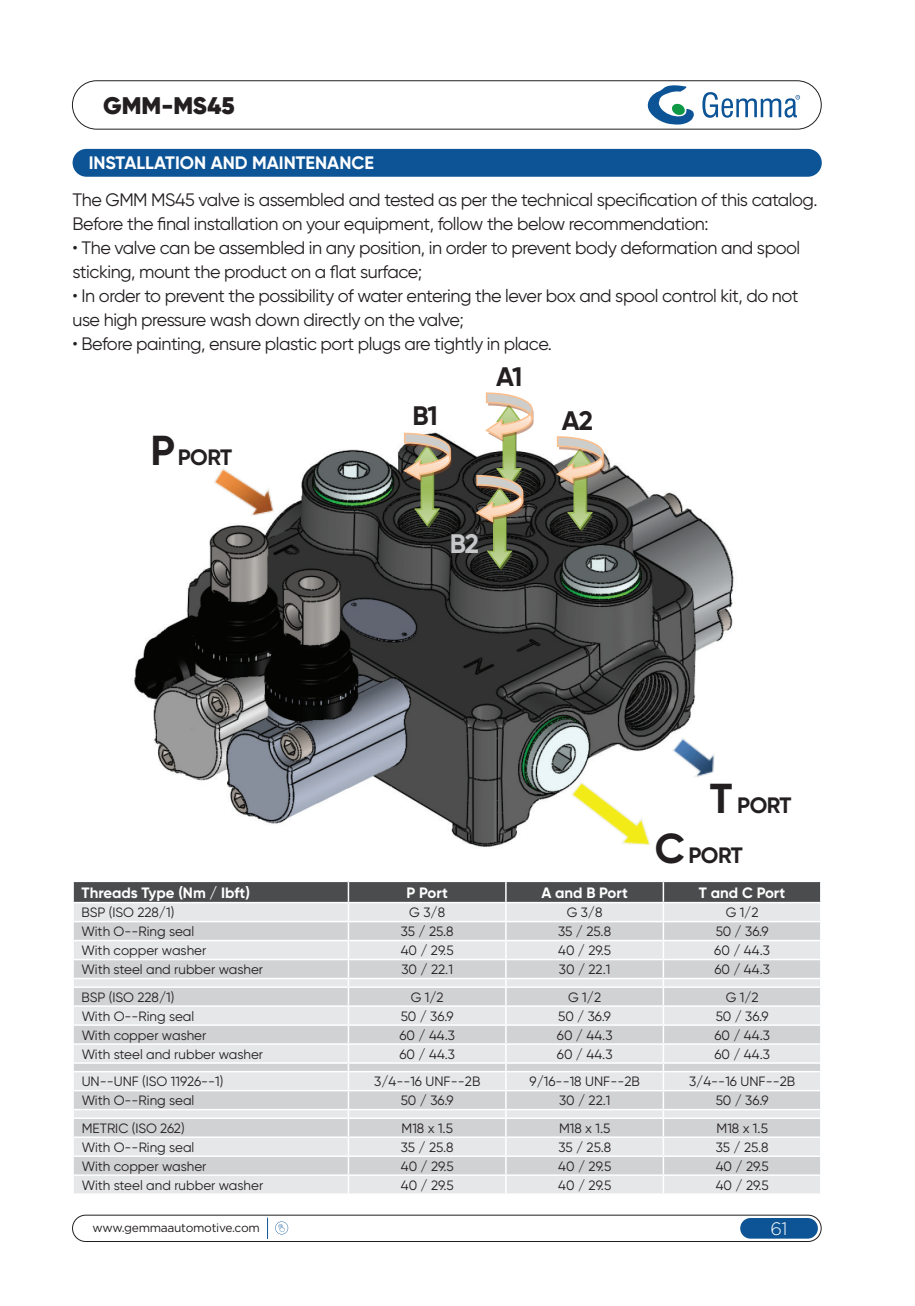
<style>
.page{position:relative;width:915px;height:1306px;background:#fff}
.page>*{position:absolute;margin:0;border:0;box-sizing:border-box;transform-origin:0 0}
.t1{font:700 41.85px "Gilroy";color:#231f20}
.t2{font:700 26.7px "Gilroy";color:#231f20}
.t3{font:700 26.7px "Gilroy";color:#c7c8ca}
.t4{font:900 24px "Gilroy";color:#231f20}
.t5{font:700 22.2px "Gilroy";letter-spacing:-.03em;color:#231f20}
.t6{font:18px/24px "Gilroy";letter-spacing:-.025em;color:#231f20}
.t7{font:700 18px "Gilroy";color:#fff}
.t8{font:300 18px "Gotham";color:#fff}
.t9{font:700 15px "Gilroy";color:#fff}
.t10{font:13.5px "Gilroy";color:#231f20}
.t11{font:12px "Gotham";letter-spacing:-.025em;color:#231f20}
</style>
<div class="page">
<div style="left:740px;top:1217px;width:77px;height:21px;background:#0d5496;border-radius:10px"></div>
<div style="left:72px;top:81px;width:749px;height:48px;border:1px solid #231f20;border-radius:24px"></div>
<div style="left:72px;top:1214px;width:749px;height:27px;border:1px solid #231f20;border-radius:13px"></div>
<svg style="left:275px;top:1221px;width:13px;height:13px"></svg>
<svg style="left:267px;top:1217px;width:1px;height:21px"></svg>
<svg style="left:647px;top:85px;width:47px;height:40px"></svg>
<svg style="left:702px;top:92px;width:97px;height:26px"></svg>
<img style="left:134px;top:419px;width:600px;height:428px">
<div style="left:73px;top:149px;width:748px;height:28px;background:#0d5496;border-radius:14px"></div>
<svg style="left:554px;top:436px;width:50px;height:95px;background:#8b8872"></svg>
<svg style="left:474px;top:392px;width:59px;height:178px"></svg>
<svg style="left:402px;top:432px;width:49px;height:96px;background:#75725b"></svg>
<svg style="left:73px;top:881px;width:748px;height:312px;background:#d5d6d8"></svg>
<img style="left:570px;top:781px;width:80px;height:64px">
<img style="left:671px;top:736px;width:43px;height:42px">
<img style="left:213px;top:468px;width:61px;height:47px">
<h3 class="t4" style="left:103px;top:91px;width:133px">GMM-MS45</h3>
<h3 class="t7" style="left:89px;top:151px;width:286px">INSTALLATION AND MAINTENANCE</h3>
<h3 class="t6" style="left:73px;top:188px;width:746px">The GMM MS45 valve is assembled and tested as per the technical specification of this catalog.<br>Before the final installation on your equipment, follow the below recommendation:</h3>
<h3 class="t6" style="left:73px;top:236px;width:729px">• The valve can be assembled in any position, in order to prevent body deformation and spool sticking, mount the product on a flat surface;</h3>
<h3 class="t6" style="left:73px;top:283px;width:727px">• In order to prevent the possibility of water entering the lever box and spool control kit, do not use high pressure wash down directly on the valve;</h3>
<h3 class="t6" style="left:73px;top:331px;width:480px">• Before painting, ensure plastic port plugs are tightly in place.</h3>
<h2 class="t2" style="left:496px;top:360px;width:28px">A1</h2>
<h1 class="t1" style="left:150px;top:424px;width:26px">P</h1>
<h3 class="t5" style="left:178px;top:443px;width:56px">PORT</h3>
<h2 class="t2" style="left:412px;top:399px;width:27px">B1</h2>
<h2 class="t2" style="left:561px;top:403px;width:33px">A2</h2>
<h2 class="t3" style="left:449px;top:527px;width:31px">B2</h2>
<h1 class="t1" style="left:709px;top:772px;width:24px">T</h1>
<h3 class="t5" style="left:737px;top:791px;width:56px">PORT</h3>
<h3 class="t5" style="left:688px;top:841px;width:56px">PORT</h3>
<h1 class="t1" style="left:654px;top:822px;width:32px">C</h1>
<p class="t9" style="left:82px;top:883px;width:170px">Threads Type (Nm / Ibft)</p>
<p class="t9" style="left:406px;top:883px;width:43px">P Port</p>
<p class="t9" style="left:541px;top:883px;width:88px">A and B Port</p>
<p class="t9" style="left:698px;top:883px;width:88px">T and C Port</p>
<p class="t10" style="left:82px;top:904px;width:94px">BSP (ISO 228/1)</p>
<p class="t10" style="left:409px;top:904px;width:37px">G 3/8</p>
<p class="t10" style="left:566px;top:904px;width:37px">G 3/8</p>
<p class="t10" style="left:725px;top:904px;width:34px">G 1/2</p>
<p class="t10" style="left:82px;top:923px;width:114px">With O--Ring seal</p>
<p class="t10" style="left:400px;top:923px;width:54px">35 / 25.8</p>
<p class="t10" style="left:558px;top:923px;width:54px">35 / 25.8</p>
<p class="t10" style="left:715px;top:923px;width:54px">50 / 36.9</p>
<p class="t10" style="left:82px;top:942px;width:126px">With copper washer</p>
<p class="t10" style="left:400px;top:942px;width:54px">40 / 29.5</p>
<p class="t10" style="left:558px;top:942px;width:54px">40 / 29.5</p>
<p class="t10" style="left:714px;top:942px;width:57px">60 / 44.3</p>
<p class="t10" style="left:82px;top:961px;width:183px">With steel and rubber washer</p>
<p class="t10" style="left:401px;top:961px;width:53px">30 / 22.1</p>
<p class="t10" style="left:558px;top:961px;width:53px">30 / 22.1</p>
<p class="t10" style="left:714px;top:961px;width:57px">60 / 44.3</p>
<p class="t10" style="left:82px;top:988px;width:94px">BSP (ISO 228/1)</p>
<p class="t10" style="left:410px;top:988px;width:34px">G 1/2</p>
<p class="t10" style="left:568px;top:988px;width:34px">G 1/2</p>
<p class="t10" style="left:725px;top:988px;width:34px">G 1/2</p>
<p class="t10" style="left:82px;top:1007px;width:114px">With O--Ring seal</p>
<p class="t10" style="left:400px;top:1007px;width:54px">50 / 36.9</p>
<p class="t10" style="left:558px;top:1007px;width:54px">50 / 36.9</p>
<p class="t10" style="left:715px;top:1007px;width:54px">50 / 36.9</p>
<p class="t10" style="left:82px;top:1026px;width:126px">With copper washer</p>
<p class="t10" style="left:399px;top:1026px;width:57px">60 / 44.3</p>
<p class="t10" style="left:556px;top:1026px;width:57px">60 / 44.3</p>
<p class="t10" style="left:714px;top:1026px;width:57px">60 / 44.3</p>
<p class="t10" style="left:82px;top:1045px;width:183px">With steel and rubber washer</p>
<p class="t10" style="left:399px;top:1045px;width:57px">60 / 44.3</p>
<p class="t10" style="left:556px;top:1045px;width:57px">60 / 44.3</p>
<p class="t10" style="left:714px;top:1045px;width:57px">60 / 44.3</p>
<p class="t10" style="left:82px;top:1073px;width:143px">UN--UNF (ISO 11926--1)</p>
<p class="t10" style="left:374px;top:1073px;width:108px">3/4--16 UNF--2B</p>
<p class="t10" style="left:529px;top:1073px;width:112px">9/16--18 UNF--2B</p>
<p class="t10" style="left:689px;top:1073px;width:108px">3/4--16 UNF--2B</p>
<p class="t10" style="left:82px;top:1092px;width:114px">With O--Ring seal</p>
<p class="t10" style="left:401px;top:1092px;width:54px">50 / 36.9</p>
<p class="t10" style="left:559px;top:1092px;width:53px">30 / 22.1</p>
<p class="t10" style="left:715px;top:1092px;width:54px">50 / 36.9</p>
<p class="t10" style="left:82px;top:1119px;width:104px">METRIC (ISO 262)</p>
<p class="t10" style="left:401px;top:1119px;width:53px">M18 x 1.5</p>
<p class="t10" style="left:559px;top:1119px;width:53px">M18 x 1.5</p>
<p class="t10" style="left:716px;top:1119px;width:53px">M18 x 1.5</p>
<p class="t10" style="left:82px;top:1138px;width:114px">With O--Ring seal</p>
<p class="t10" style="left:401px;top:1138px;width:54px">35 / 25.8</p>
<p class="t10" style="left:558px;top:1138px;width:54px">35 / 25.8</p>
<p class="t10" style="left:715px;top:1138px;width:54px">35 / 25.8</p>
<p class="t10" style="left:82px;top:1157px;width:126px">With copper washer</p>
<p class="t10" style="left:400px;top:1157px;width:54px">40 / 29.5</p>
<p class="t10" style="left:558px;top:1157px;width:54px">40 / 29.5</p>
<p class="t10" style="left:715px;top:1157px;width:54px">40 / 29.5</p>
<p class="t10" style="left:82px;top:1176px;width:183px">With steel and rubber washer</p>
<p class="t10" style="left:400px;top:1176px;width:54px">40 / 29.5</p>
<p class="t10" style="left:558px;top:1176px;width:54px">40 / 29.5</p>
<p class="t10" style="left:715px;top:1176px;width:54px">40 / 29.5</p>
<p class="t11" style="left:93px;top:1220px;width:169px">www.gemmaautomotive.com</p>
<h3 class="t8" style="left:770px;top:1217px;width:19px">61</h3>
</div>
